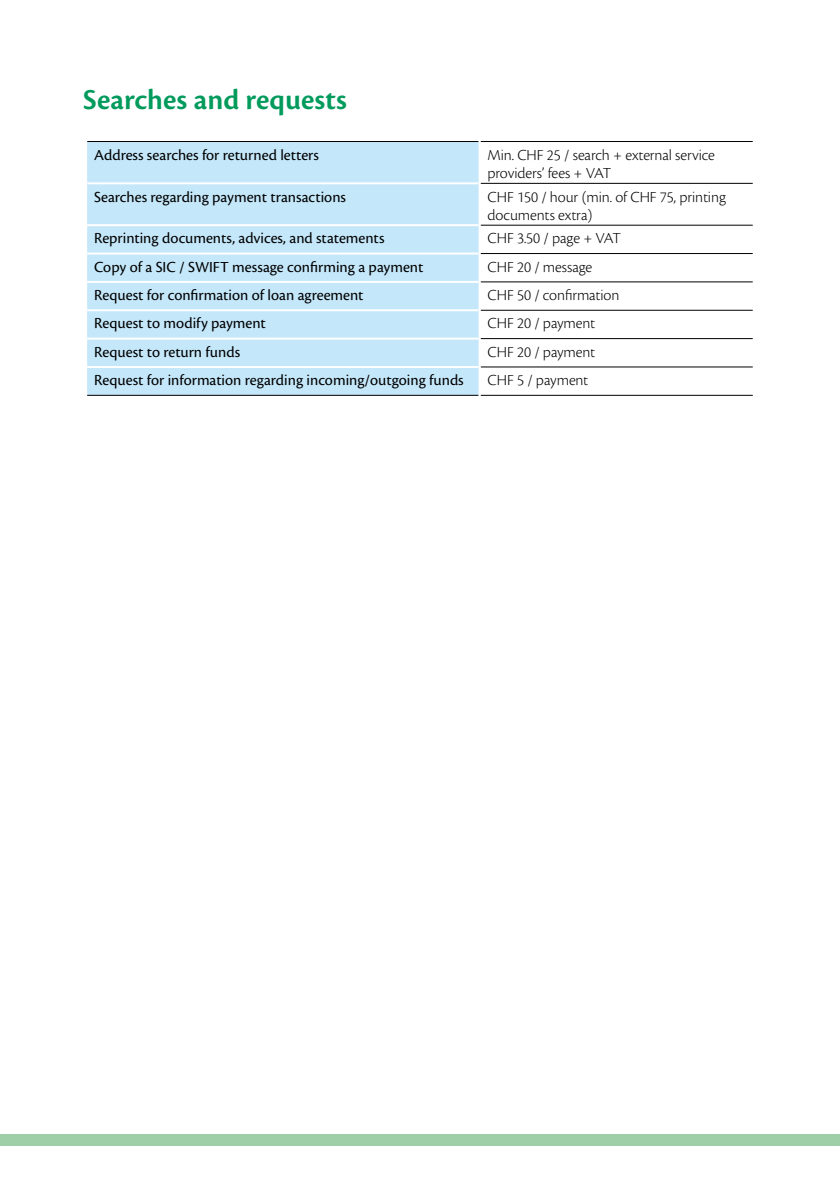
<style>
.page{position:relative;width:840px;height:1191px;background:#fff}
.page>*{position:absolute;margin:0;border:0;box-sizing:border-box;transform-origin:0 0}
.t1{font:600 30px "Cronos Pro";color:#009b5c}
.t2{font:16px "Cronos Pro";color:#000}
.t3{font:300 16px/18px "Cronos Pro";letter-spacing:-.005em;color:#000}
</style>
<div class="page">
<div style="left:0;top:1134px;width:839px;height:11px;background:#9fcfa7"></div>
<div style="left:87px;top:142px;width:391px;height:253px;background:#c4e7fa"></div>
<hr style="left:87px;top:141px;width:391px;height:1px;background:#000">
<hr style="left:87px;top:182px;width:391px;height:2px;background:#fff">
<hr style="left:87px;top:224px;width:391px;height:2px;background:#fff">
<hr style="left:87px;top:252px;width:391px;height:2px;background:#fff">
<hr style="left:87px;top:281px;width:391px;height:2px;background:#fff">
<hr style="left:87px;top:309px;width:391px;height:2px;background:#fff">
<hr style="left:87px;top:337px;width:391px;height:2px;background:#fff">
<hr style="left:87px;top:366px;width:391px;height:2px;background:#fff">
<hr style="left:87px;top:395px;width:391px;height:1px;background:#000">
<hr style="left:480px;top:141px;width:272px;height:1px;background:#000">
<hr style="left:480px;top:183px;width:272px;height:1px;background:#000">
<hr style="left:480px;top:225px;width:272px;height:1px;background:#000">
<hr style="left:480px;top:253px;width:272px;height:1px;background:#000">
<hr style="left:480px;top:281px;width:272px;height:1px;background:#000">
<hr style="left:480px;top:310px;width:272px;height:1px;background:#000">
<hr style="left:480px;top:338px;width:272px;height:1px;background:#000">
<hr style="left:480px;top:366px;width:272px;height:1px;background:#000">
<hr style="left:480px;top:395px;width:272px;height:1px;background:#000">
<h1 class="t1" style="left:83px;top:83px;width:265px">Searches and requests</h1>
<p class="t2" style="left:94px;top:145px;width:226px">Address searches for returned letters</p>
<p class="t3" style="left:487px;top:146px;width:229px">Min. CHF 25 / search + external service providers’ fees + VAT</p>
<p class="t2" style="left:94px;top:187px;width:253px">Searches regarding payment transactions</p>
<p class="t3" style="left:487px;top:187px;width:240px">CHF 150 / hour (min. of CHF 75, printing documents extra)</p>
<p class="t2" style="left:94px;top:229px;width:292px">Reprinting documents, advices, and statements</p>
<p class="t3" style="left:487px;top:229px;width:135px">CHF 3.50 / page + VAT</p>
<p class="t2" style="left:94px;top:257px;width:331px">Copy of a SIC / SWIFT message confirming a payment</p>
<p class="t3" style="left:487px;top:258px;width:106px">CHF 20 / message</p>
<p class="t2" style="left:94px;top:286px;width:271px">Request for confirmation of loan agreement</p>
<p class="t3" style="left:487px;top:286px;width:133px">CHF 50 / confirmation</p>
<p class="t2" style="left:94px;top:314px;width:173px">Request to modify payment</p>
<p class="t3" style="left:487px;top:314px;width:109px">CHF 20 / payment</p>
<p class="t2" style="left:94px;top:342px;width:147px">Request to return funds</p>
<p class="t3" style="left:487px;top:343px;width:109px">CHF 20 / payment</p>
<p class="t2" style="left:94px;top:371px;width:371px">Request for information regarding incoming/outgoing funds</p>
<p class="t3" style="left:487px;top:371px;width:102px">CHF 5 / payment</p>
</div>
